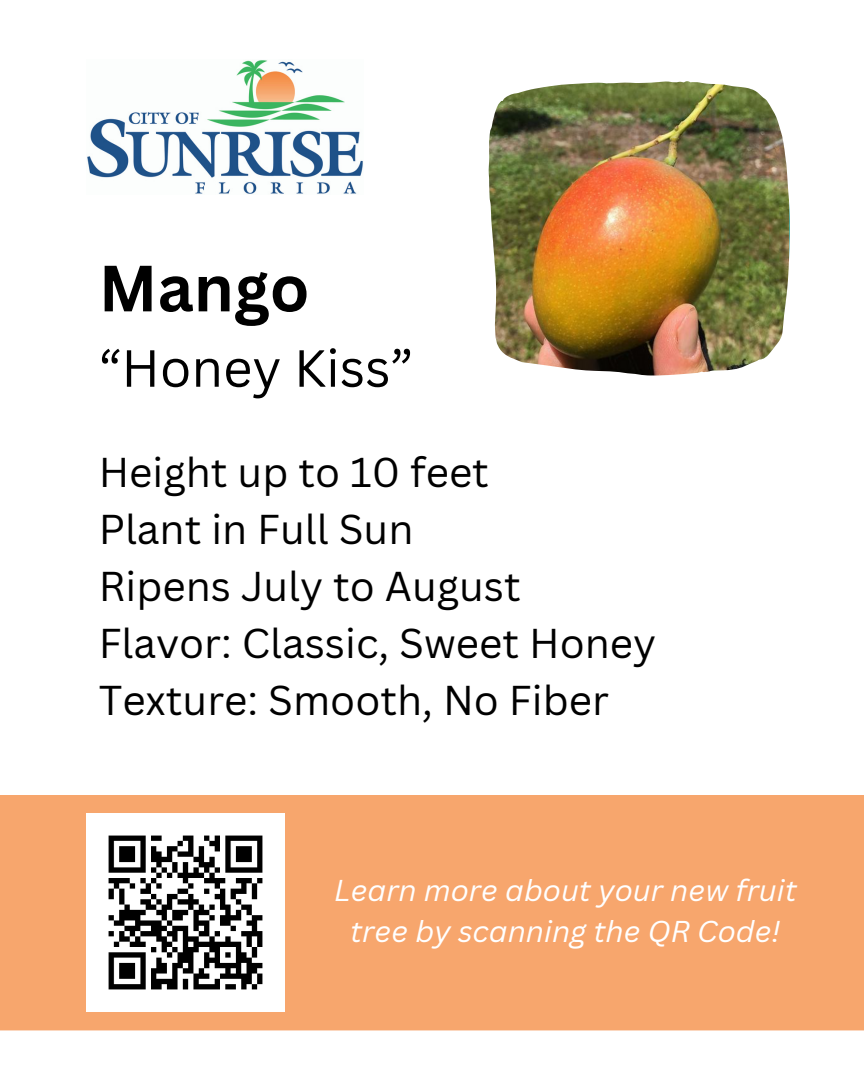
<style>
.page{position:relative;width:864px;height:1080px;background:#fff}
.page>*{position:absolute;margin:0;border:0;box-sizing:border-box;transform-origin:0 0}
.t1{font:700 63.9px "Canva Sans";color:#000}
.t2{font:51px "Canva Sans";color:#000}
.t3{font:40.5px/56.7px "Canva Sans";color:#000}
.t4{font:italic 29.4px/40.5px "Canva Sans";color:#fff;text-align:center}
</style>
<div class="page">
<img style="left:87px;top:60px;width:276px;height:134px">
<img style="left:489px;top:81px;width:301px;height:294px">
<div style="left:0;top:795px;width:864px;height:235px;background:#f7a66d"></div>
<img style="left:86px;top:813px;width:198px;height:198px">
<h1 class="t1" style="left:99px;top:243px;width:212px">Mango</h1>
<h2 class="t2" style="left:99px;top:332px;width:316px">“Honey Kiss”</h2>
<p class="t3" style="left:99px;top:443px;width:559px">Height up to 10 feet<br>Plant in Full Sun<br>Ripens July to August<br>Flavor: Classic, Sweet Honey<br>Texture: Smooth, No Fiber</p>
<p class="t4" style="left:334px;top:870px;width:464px">Learn more about your new fruit tree by scanning the QR Code!</p>
</div>
